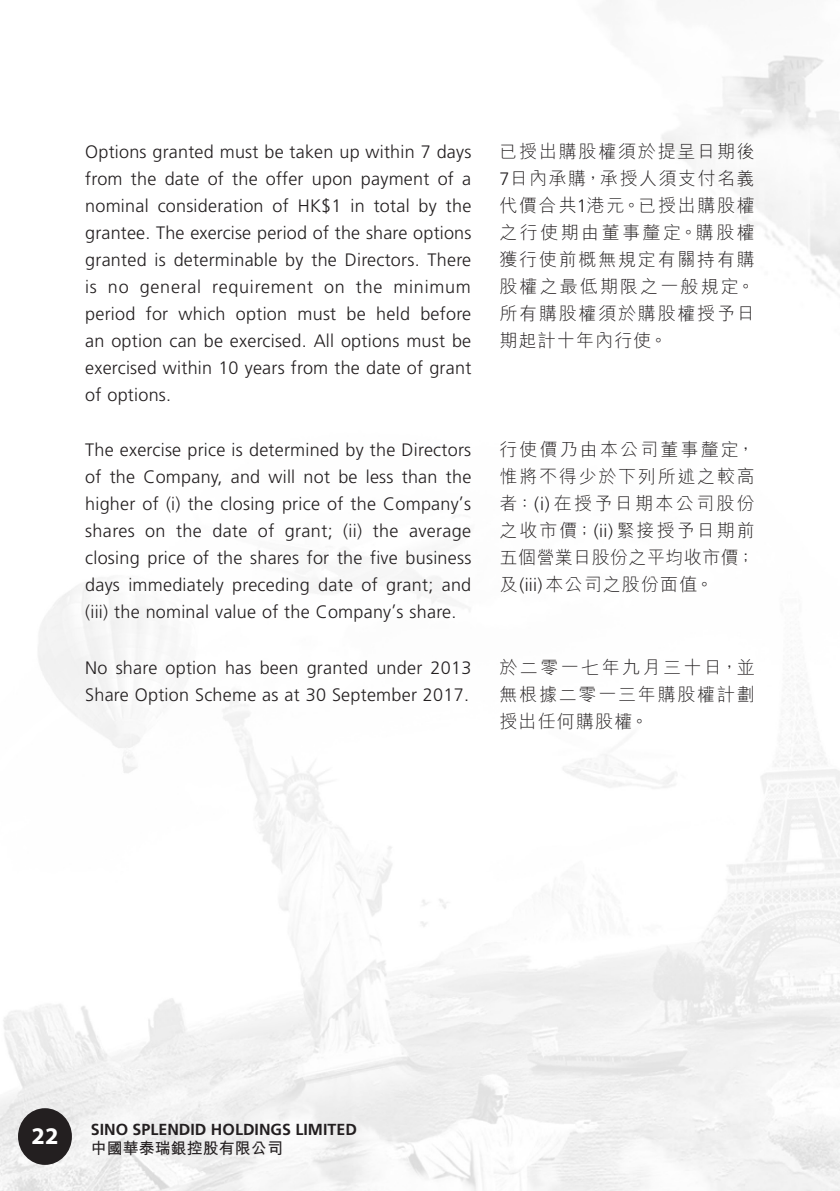
<style>
.page{position:relative;width:840px;height:1191px;background:#fff}
.page>*{position:absolute;margin:0;border:0;box-sizing:border-box;transform-origin:0 0}
.t1{font:700 24px "Myriad Pro";color:#fff}
.t2{font:300 18px/27px "Frutiger LT Std";letter-spacing:.015em;color:#231f20;text-align:justify}
.t3{font:300 18px/27px "M Hei HK";letter-spacing:.1em;color:#231f20;text-align:justify}
.t4{font:700 16px "Frutiger LT Std";color:#231f20}
.t5{font:700 16px "M Hei HK";color:#231f20}
.s1{font-family:"Frutiger LT Std"}
</style>
<div class="page">
<img style="left:0;top:0;width:840px;height:1191px">
<div style="left:18px;top:1108px;width:54px;height:56px;background:#231f20;border-radius:50%"></div>
<p class="t2" style="left:85px;top:138px;width:387px">Options granted must be taken up within 7 days from the date of the offer upon payment of a nominal consideration of HK$1 in total by the grantee. The exercise period of the share options granted is determinable by the Directors. There is no general requirement on the minimum period for which option must be held before an option can be exercised. All options must be exercised within 10 years from the date of grant of options.</p>
<p class="t2" style="left:85px;top:437px;width:387px">The exercise price is determined by the Directors of the Company, and will not be less than the higher of (i) the closing price of the Company’s shares on the date of grant; (ii) the average closing price of the shares for the five business days immediately preceding date of grant; and (iii) the nominal value of the Company’s share.</p>
<p class="t2" style="left:85px;top:654px;width:387px">No share option has been granted under 2013<br>Share Option Scheme as at 30 September 2017.</p>
<p class="t3" style="left:499px;top:137px;width:257px">已授出購股權須於提呈日期後<span class="s1">7</span>日內承購，承授人須支付名義代價合共<span class="s1">1</span>港元。已授出購股權之行使期由董事釐定。購股權獲行使前概無規定有關持有購股權之最低期限之一般規定。所有購股權須於購股權授予日期起計十年內行使。</p>
<p class="t3" style="left:499px;top:436px;width:257px">行使價乃由本公司董事釐定，惟將不得少於下列所述之較高者：<span class="s1">(i)</span>在授予日期本公司股份之收市價；<span class="s1">(ii)</span>緊接授予日期前五個營業日股份之平均收市價；及<span class="s1">(iii)</span>本公司之股份面值。</p>
<p class="t3" style="left:499px;top:653px;width:257px">於二零一七年九月三十日，並無根據二零一三年購股權計劃授出任何購股權。</p>
<h1 class="t1" style="left:32px;top:1120px;width:28px">22</h1>
<p class="t4" style="left:91px;top:1120px;width:267px">SINO SPLENDID HOLDINGS LIMITED</p>
<p class="t5" style="left:91px;top:1137px;width:194px">中國華泰瑞銀控股有限公司</p>
</div>
